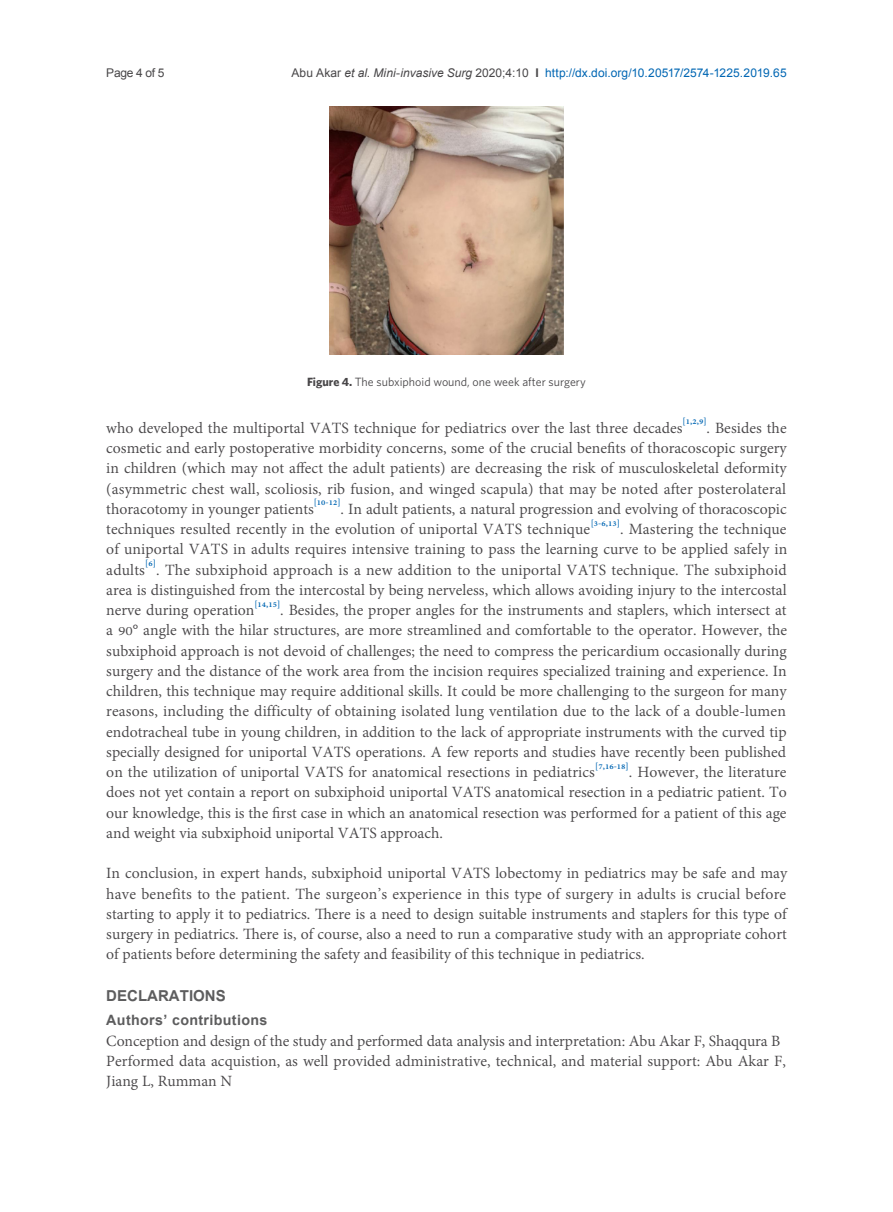
<style>
.page{position:relative;width:893px;height:1212px;background:#fff}
.page>*{position:absolute;margin:0;border:0;box-sizing:border-box;transform-origin:0 0}
.Default{font:700 21px "Utsaah";color:#5d5d5e}
.Default-2{font:19.2px/20.2px "Adobe Thai";color:#484648;text-align:justify}
.正文{font:19.2px/20.2px "Adobe Thai";color:#484648}
.正文-2{font:700 14.25px "Arial";letter-spacing:.025em;color:#5d5d5e}
.t1{font:12px "Arial";letter-spacing:.005em;color:#0166b3}
.t2{font:12px "Whitney";color:#484648}
.t3{font:12px "Arial";letter-spacing:-.025em;color:#484648}
.s1{color:#484648}
.s2{font-style:italic;color:#484648}
.s3{font-weight:700;color:#484648}
.s4{font-weight:700}
</style>
<div class="page">
<img style="left:329px;top:106px;width:235px;height:248px">
<p class="t3" style="left:106px;top:65px;width:60px">Page 4 of 5</p>
<p class="t1" style="left:291px;top:65px;width:497px"><span class="s1">Abu Akar</span> <span class="s2">et al</span><span class="s1">.</span> <span class="s2">Mini</span><span class="s1">-</span><span class="s2">invasive Surg</span> <span class="s1">2020;4:10</span> <span class="s3">I</span> http://dx.doi.org/10.20517/2574-1225.2019.65</p>
<p class="t2" style="left:307px;top:374px;width:280px"><span class="s4">Figure 4.</span> The subxiphoid wound, one week after surgery</p>
<p class="Default-2" style="left:106px;top:416px;width:682px">who developed the multiportal VATS technique for pediatrics over the last three decades<sup>[1,2,9]</sup>. Besides the cosmetic and early postoperative morbidity concerns, some of the crucial benefits of thoracoscopic surgery in children (which may not affect the adult patients) are decreasing the risk of musculoskeletal deformity (asymmetric chest wall, scoliosis, rib fusion, and winged scapula) that may be noted after posterolateral thoracotomy in younger patients<sup>[10-12]</sup>. In adult patients, a natural progression and evolving of thoracoscopic techniques resulted recently in the evolution of uniportal VATS technique<sup>[3-6,13]</sup>. Mastering the technique of uniportal VATS in adults requires intensive training to pass the learning curve to be applied safely in adults<sup>[6]</sup>. The subxiphoid approach is a new addition to the uniportal VATS technique. The subxiphoid area is distinguished from the intercostal by being nerveless, which allows avoiding injury to the intercostal nerve during operation<sup>[14,15]</sup>. Besides, the proper angles for the instruments and staplers, which intersect at a 90° angle with the hilar structures, are more streamlined and comfortable to the operator. However, the subxiphoid approach is not devoid of challenges; the need to compress the pericardium occasionally during surgery and the distance of the work area from the incision requires specialized training and experience. In children, this technique may require additional skills. It could be more challenging to the surgeon for many reasons, including the difficulty of obtaining isolated lung ventilation due to the lack of a double-lumen endotracheal tube in young children, in addition to the lack of appropriate instruments with the curved tip specially designed for uniportal VATS operations. A few reports and studies have recently been published on the utilization of uniportal VATS for anatomical resections in pediatrics<sup>[7,16-18]</sup>. However, the literature does not yet contain a report on subxiphoid uniportal VATS anatomical resection in a pediatric patient. To our knowledge, this is the first case in which an anatomical resection was performed for a patient of this age and weight via subxiphoid uniportal VATS approach.</p>
<p class="Default-2" style="left:106px;top:861px;width:682px">In conclusion, in expert hands, subxiphoid uniportal VATS lobectomy in pediatrics may be safe and may have benefits to the patient. The surgeon’s experience in this type of surgery in adults is crucial before starting to apply it to pediatrics. There is a need to design suitable instruments and staplers for this type of surgery in pediatrics. There is, of course, also a need to run a comparative study with an appropriate cohort of patients before determining the safety and feasibility of this technique in pediatrics.</p>
<p class="Default" style="left:106px;top:985px;width:121px">DECLARATIONS</p>
<p class="正文-2" style="left:106px;top:1009px;width:163px">Authors’ contributions</p>
<p class="正文" style="left:106px;top:1029px;width:676px">Conception and design of the study and performed data analysis and interpretation: Abu Akar F, Shaqqura B</p>
<p class="正文" style="left:106px;top:1049px;width:681px">Performed data acquistion, as well provided administrative, technical, and material support: Abu Akar F,<br>Jiang L, Rumman N</p>
</div>
